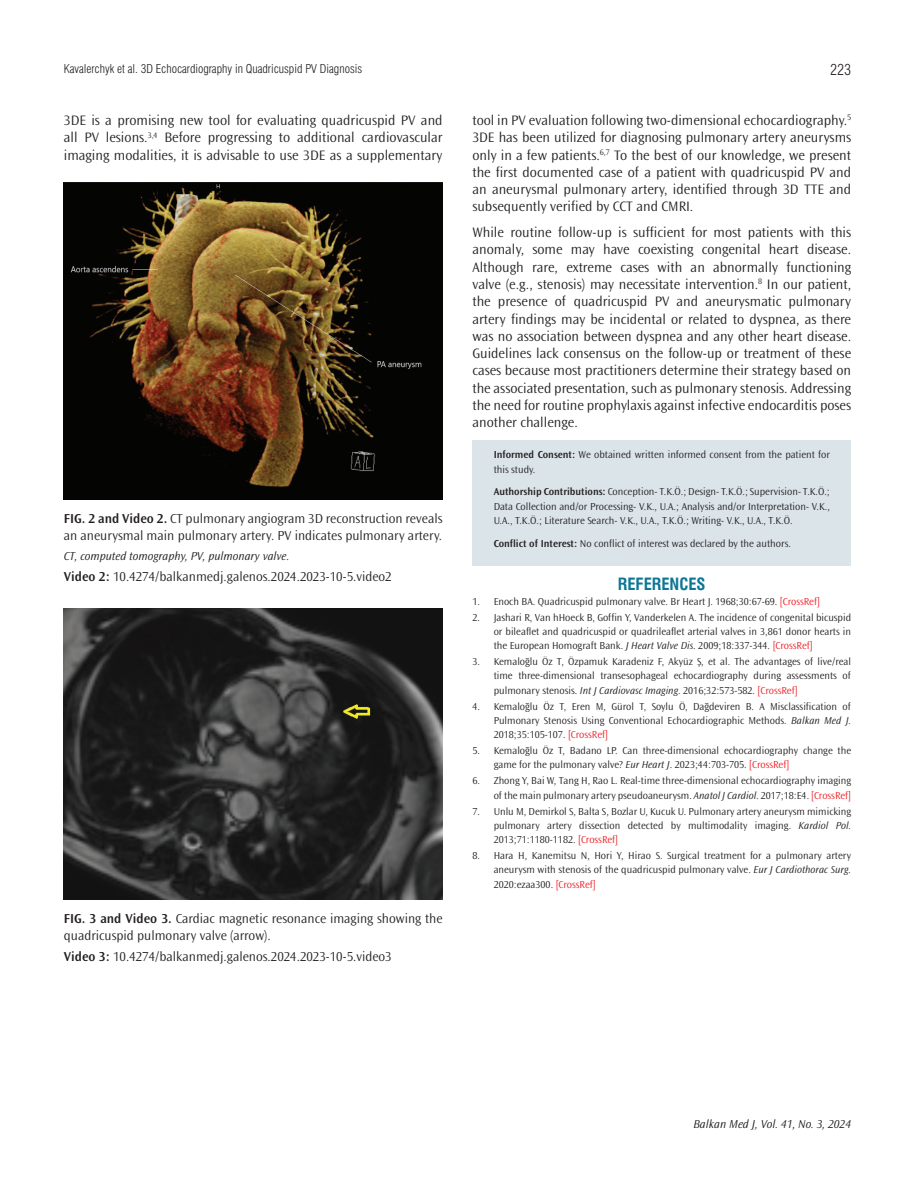
<style>
.page{position:relative;width:915px;height:1191px;background:#fff}
.page>*{position:absolute;margin:0;border:0;box-sizing:border-box;transform-origin:0 0}
.ARA_BASLIK{font:16.5px "Swiss Condensed Bold Tr";color:#0c7695}
.t1{font:15px "Swiss Condensed Light Tr";color:#231f20}
.YAZI{font:300 14.25px/17.2px "Ocean Sans Std";color:#231f20;text-align:justify}
.RESİM-ALTI{font:300 13.5px/16.5px "Ocean Sans Std";color:#231f20}
.RESİM-ALTI-2{font:italic 300 12px "Ocean Sans Std";color:#231f20}
.t2{font:12px "Swiss Condensed Light Tr";color:#231f20}
.ETİK{font:300 10.5px/14.2px "Ocean Sans Std";color:#231f20;text-align:justify}
.s1{font-weight:600}
.s2{color:#ee1d23}
.s3{font-style:italic}
</style>
<div class="page">
<div style="left:472px;top:440px;width:378px;height:125px;background:#dae4e9"></div>
<img style="left:64px;top:608px;width:378px;height:291px">
<img style="left:64px;top:183px;width:378px;height:316px">
<p class="t2" style="left:64px;top:61px;width:300px">Kavalerchyk et al. 3D Echocardiography in Quadricuspid PV Diagnosis</p>
<h2 class="t1" style="left:829px;top:61px;width:23px">223</h2>
<p class="YAZI" style="left:64px;top:112px;width:380px">3DE is a promising new tool for evaluating quadricuspid PV and all PV lesions.<sup>3,4</sup> Before progressing to additional cardiovascular imaging modalities, it is advisable to use 3DE as a supplementary</p>
<p class="YAZI" style="left:472px;top:112px;width:380px">tool in PV evaluation following two-dimensional echocardiography.<sup>5<br></sup>3DE has been utilized for diagnosing pulmonary artery aneurysms only in a few patients.<sup>6,7</sup> To the best of our knowledge, we present the first documented case of a patient with quadricuspid PV and an aneurysmal pulmonary artery, identified through 3D TTE and subsequently verified by CCT and CMRI.</p>
<p class="YAZI" style="left:472px;top:224px;width:380px">While routine follow-up is sufficient for most patients with this anomaly, some may have coexisting congenital heart disease.<br>Although rare, extreme cases with an abnormally functioning valve (e.g., stenosis) may necessitate intervention.<sup>8</sup> In our patient, the presence of quadricuspid PV and aneurysmatic pulmonary artery findings may be incidental or related to dyspnea, as there was no association between dyspnea and any other heart disease.<br>Guidelines lack consensus on the follow-up or treatment of these cases because most practitioners determine their strategy based on the associated presentation, such as pulmonary stenosis. Addressing the need for routine prophylaxis against infective endocarditis poses another challenge.</p>
<p class="ETİK" style="left:493px;top:448px;width:337px"><span class="s1">Informed Consent:</span> We obtained written informed consent from the patient for this study.</p>
<p class="ETİK" style="left:493px;top:485px;width:337px"><span class="s1">Authorship Contributions:</span> Conception- T.K.Ö.; Design- T.K.Ö.; Supervision- T.K.Ö.; Data Collection and/or Processing- V.K., U.A.; Analysis and/or Interpretation- V.K., U.A., T.K.Ö.; Literature Search- V.K., U.A., T.K.Ö.; Writing- V.K., U.A., T.K.Ö.</p>
<p class="ETİK" style="left:493px;top:536px;width:298px"><span class="s1">Conflict of Interest:</span> No conflict of interest was declared by the authors.</p>
<p class="ARA_BASLIK" style="left:617px;top:574px;width:89px">REFERENCES</p>
<p class="ETİK" style="left:472px;top:594px;width:349px">1. Enoch BA. Quadricuspid pulmonary valve. Br Heart J. 1968;30:67-69. <span class="s2">[CrossRef]</span></p>
<p class="ETİK" style="left:493px;top:610px;width:359px;text-indent:-21px">2. Jashari R, Van hHoeck B, Goffin Y, Vanderkelen A. The incidence of congenital bicuspid or bileaflet and quadricuspid or quadrileaflet arterial valves in 3,861 donor hearts in the European Homograft Bank. <span class="s3">J Heart Valve Dis</span>. 2009;18:337-344. <span class="s2">[CrossRef]</span></p>
<p class="ETİK" style="left:493px;top:655px;width:359px;text-indent:-21px">3. Kemaloğlu Öz T, Özpamuk Karadeniz F, Akyüz Ş, et al. The advantages of live/real time three-dimensional transesophageal echocardiography during assessments of pulmonary stenosis. <span class="s3">Int J Cardiovasc Imaging</span>. 2016;32:573-582. <span class="s2">[CrossRef]</span></p>
<p class="ETİK" style="left:493px;top:699px;width:359px;text-indent:-21px">4. Kemaloğlu Öz T, Eren M, Gürol T, Soylu Ö, Dağdeviren B. A Misclassification of Pulmonary Stenosis Using Conventional Echocardiographic Methods. <span class="s3">Balkan Med J.<br></span>2018;35:105-107. <span class="s2">[CrossRef]</span></p>
<p class="ETİK" style="left:493px;top:743px;width:359px;text-indent:-21px">5. Kemaloğlu Öz T, Badano LP. Can three-dimensional echocardiography change the game for the pulmonary valve? <span class="s3">Eur Heart J</span>. 2023;44:703-705. <span class="s2">[CrossRef]</span></p>
<p class="ETİK" style="left:472px;top:774px;width:380px;text-align:right">6. Zhong Y, Bai W, Tang H, Rao L. Real-time three-dimensional echocardiography imaging of the main pulmonary artery pseudoaneurysm. <span class="s3">Anatol J Cardiol</span>. 2017;18:E4. <span class="s2">[CrossRef]</span></p>
<p class="ETİK" style="left:493px;top:804px;width:359px;text-indent:-21px">7. Unlu M, Demirkol S, Balta S, Bozlar U, Kucuk U. Pulmonary artery aneurysm mimicking pulmonary artery dissection detected by multimodality imaging. <span class="s3">Kardiol Pol.<br></span>2013;71:1180-1182. <span class="s2">[CrossRef]</span></p>
<p class="ETİK" style="left:493px;top:848px;width:359px;text-indent:-21px">8. Hara H, Kanemitsu N, Hori Y, Hirao S. Surgical treatment for a pulmonary artery aneurysm with stenosis of the quadricuspid pulmonary valve. <span class="s3">Eur J Cardiothorac Surg.<br></span>2020:ezaa300. <span class="s2">[CrossRef]</span></p>
<p class="RESİM-ALTI" style="left:64px;top:911px;width:380px"><span class="s1">FIG. 3 and Video 3.</span> Cardiac magnetic resonance imaging showing the quadricuspid pulmonary valve (arrow).</p>
<p class="RESİM-ALTI" style="left:64px;top:948px;width:329px"><span class="s1">Video 3:</span> 10.4274/balkanmedj.galenos.2024.2023-10-5.video3</p>
<p class="RESİM-ALTI" style="left:64px;top:510px;width:380px"><span class="s1">FIG. 2 and Video 2.</span> CT pulmonary angiogram 3D reconstruction reveals an aneurysmal main pulmonary artery. PV indicates pulmonary artery.</p>
<p class="RESİM-ALTI-2" style="left:64px;top:550px;width:227px">CT, computed tomography, PV, pulmonary valve.</p>
<p class="RESİM-ALTI" style="left:64px;top:568px;width:329px"><span class="s1">Video 2:</span> 10.4274/balkanmedj.galenos.2024.2023-10-5.video2</p>
<p class="RESİM-ALTI-2" style="left:693px;top:1117px;width:159px">Balkan Med J, Vol. 41, No. 3, 2024</p>
</div>
